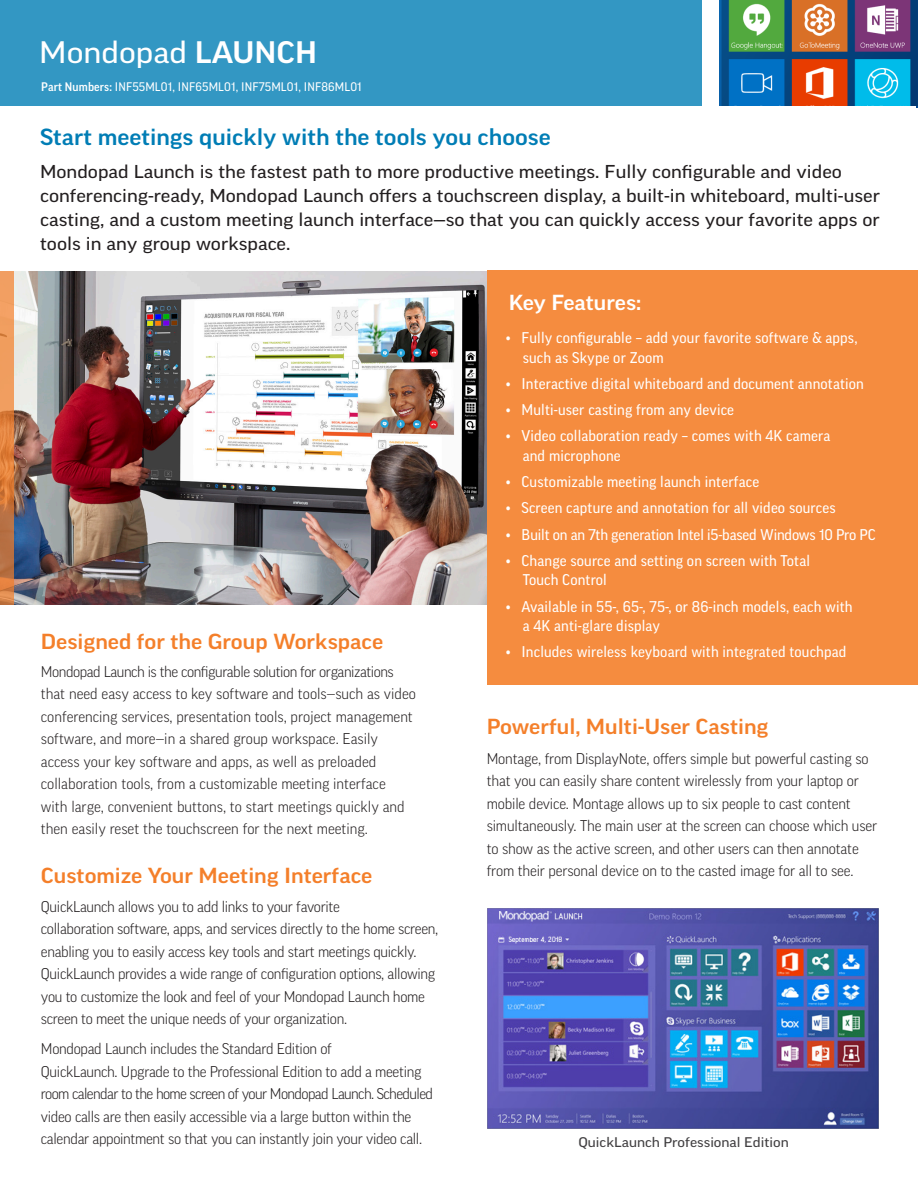
<style>
.page{position:relative;width:918px;height:1188px;background:#fff}
.page>*{position:absolute;margin:0;border:0;box-sizing:border-box;transform-origin:0 0}
.Headline_Body_Copy{font:expanded 30px "Good Pro";color:#fff}
.Headline_Body_Copy-2{font:500 expanded 22.5px "Good Pro";color:#007db5}
.Headline_Body_Copy-3{font:500 expanded 21px "Good Pro";color:#f47f2a}
.Headline_Body_Copy-4{font:500 expanded 21px "Good Pro";letter-spacing:-.005em;color:#fff}
.Headline_Body_Copy-5{font:expanded 18px/24px "Good Pro";color:#231f20}
.Headline_Body_Copy-6{font:300 15px/22.5px "Good Pro";letter-spacing:-.02em;color:#231f20}
.Headline_Body_Copy-7{font:15px/19.5px "Good Pro";letter-spacing:.01em;color:#fff}
.Headline_Body_Copy-8{font:300 15px/22.5px "Good Pro";color:#231f20}
.Headline_Body_Copy-9{font:15px "Good Pro";letter-spacing:-.01em;color:#fff}
.t1{font:expanded 13.5px "Good Pro";color:#413f41}
.t2{font:12px "Good Pro";letter-spacing:.01em;color:#fff}
.s1{font-weight:500}
</style>
<div class="page">
<hr style="left:917px;top:0;width:1px;height:108px;background:#03468f">
<div style="left:0;top:0;width:702px;height:106px;background:#3397c3"></div>
<img style="left:719px;top:0;width:199px;height:106px">
<img style="left:0;top:271px;width:488px;height:334px">
<svg style="left:0;top:271px;width:14px;height:333px;background:#dd884c"></svg>
<img style="left:488px;top:908px;width:390px;height:221px">
<div style="left:488px;top:271px;width:430px;height:414px;background:#f58c3f"></div>
<p class="Headline_Body_Copy" style="left:39px;top:35px;width:279px">Mondopad <span class="s1">LAUNCH</span></p>
<p class="t2" style="left:41px;top:80px;width:322px"><span class="s1">Part Numbers:</span> INF55ML01, INF65ML01, INF75ML01, INF86ML01</p>
<p class="Headline_Body_Copy-2" style="left:40px;top:124px;width:512px">Start meetings quickly with the tools you choose</p>
<p class="Headline_Body_Copy-5" style="left:40px;top:159px;width:841px">Mondopad Launch is the fastest path to more productive meetings. Fully configurable and video conferencing-ready, Mondopad Launch offers a touchscreen display, a built-in whiteboard, multi-user casting, and a custom meeting launch interface—so that you can quickly access your favorite apps or tools in any group workspace.</p>
<p class="Headline_Body_Copy-3" style="left:41px;top:629px;width:344px">Designed for the Group Workspace</p>
<p class="Headline_Body_Copy-8" style="left:41px;top:660px;width:377px">Mondopad Launch is the configurable solution for organizations that need easy access to key software and tools—such as video conferencing services, presentation tools, project management software, and more—in a shared group workspace. Easily access your key software and apps, as well as preloaded collaboration tools, from a customizable meeting interface with large, convenient buttons, to start meetings quickly and then easily reset the touchscreen for the next meeting.</p>
<p class="Headline_Body_Copy-3" style="left:41px;top:863px;width:333px">Customize Your Meeting Interface</p>
<p class="Headline_Body_Copy-6" style="left:41px;top:895px;width:399px">QuickLaunch allows you to add links to your favorite<br>collaboration software, apps, and services directly to the home screen, enabling you to easily access key tools and start meetings quickly.<br>QuickLaunch provides a wide range of configuration options, allowing you to customize the look and feel of your Mondopad Launch home screen to meet the unique needs of your organization.</p>
<p class="Headline_Body_Copy-6" style="left:41px;top:1038px;width:394px">Mondopad Launch includes the Standard Edition of<br>QuickLaunch. Upgrade to the Professional Edition to add a meeting room calendar to the home screen of your Mondopad Launch. Scheduled video calls are then easily accessible via a large button within the calendar appointment so that you can instantly join your video call.</p>
<p class="Headline_Body_Copy-4" style="left:509px;top:290px;width:134px">Key Features:</p>
<p class="Headline_Body_Copy-7" style="left:523px;top:328px;width:336px;text-indent:-16px">• Fully configurable – add your favorite software &amp; apps, such as Skype or Zoom</p>
<p class="Headline_Body_Copy-7" style="left:506px;top:374px;width:359px">• Interactive digital whiteboard and document annotation</p>
<p class="Headline_Body_Copy-7" style="left:506px;top:400px;width:229px">• Multi-user casting from any device</p>
<p class="Headline_Body_Copy-7" style="left:523px;top:426px;width:309px;text-indent:-16px">• Video collaboration ready – comes with 4K camera and microphone</p>
<p class="Headline_Body_Copy-7" style="left:506px;top:472px;width:254px">• Customizable meeting launch interface</p>
<p class="Headline_Body_Copy-7" style="left:506px;top:498px;width:331px">• Screen capture and annotation for all video sources</p>
<p class="Headline_Body_Copy-9" style="left:506px;top:526px;width:371px">• Built on an 7th generation Intel i5-based Windows 10 Pro PC</p>
<p class="Headline_Body_Copy-7" style="left:523px;top:551px;width:289px;text-indent:-16px">• Change source and setting on screen with Total<br>Touch Control</p>
<p class="Headline_Body_Copy-7" style="left:523px;top:596px;width:331px;text-indent:-16px">• Available in 55-, 65-, 75-, or 86-inch models, each with a 4K anti-glare display</p>
<p class="Headline_Body_Copy-7" style="left:506px;top:642px;width:342px">• Includes wireless keyboard with integrated touchpad</p>
<p class="Headline_Body_Copy-3" style="left:487px;top:715px;width:283px">Powerful, Multi-User Casting</p>
<p class="Headline_Body_Copy-6" style="left:487px;top:747px;width:392px">Montage, from DisplayNote, offers simple but powerful casting so that you can easily share content wirelessly from your laptop or mobile device. Montage allows up to six people to cast content simultaneously. The main user at the screen can choose which user to show as the active screen, and other users can then annotate from their personal device on to the casted image for all to see.</p>
<p class="t1" style="left:578px;top:1135px;width:212px">QuickLaunch Professional Edition</p>
</div>
